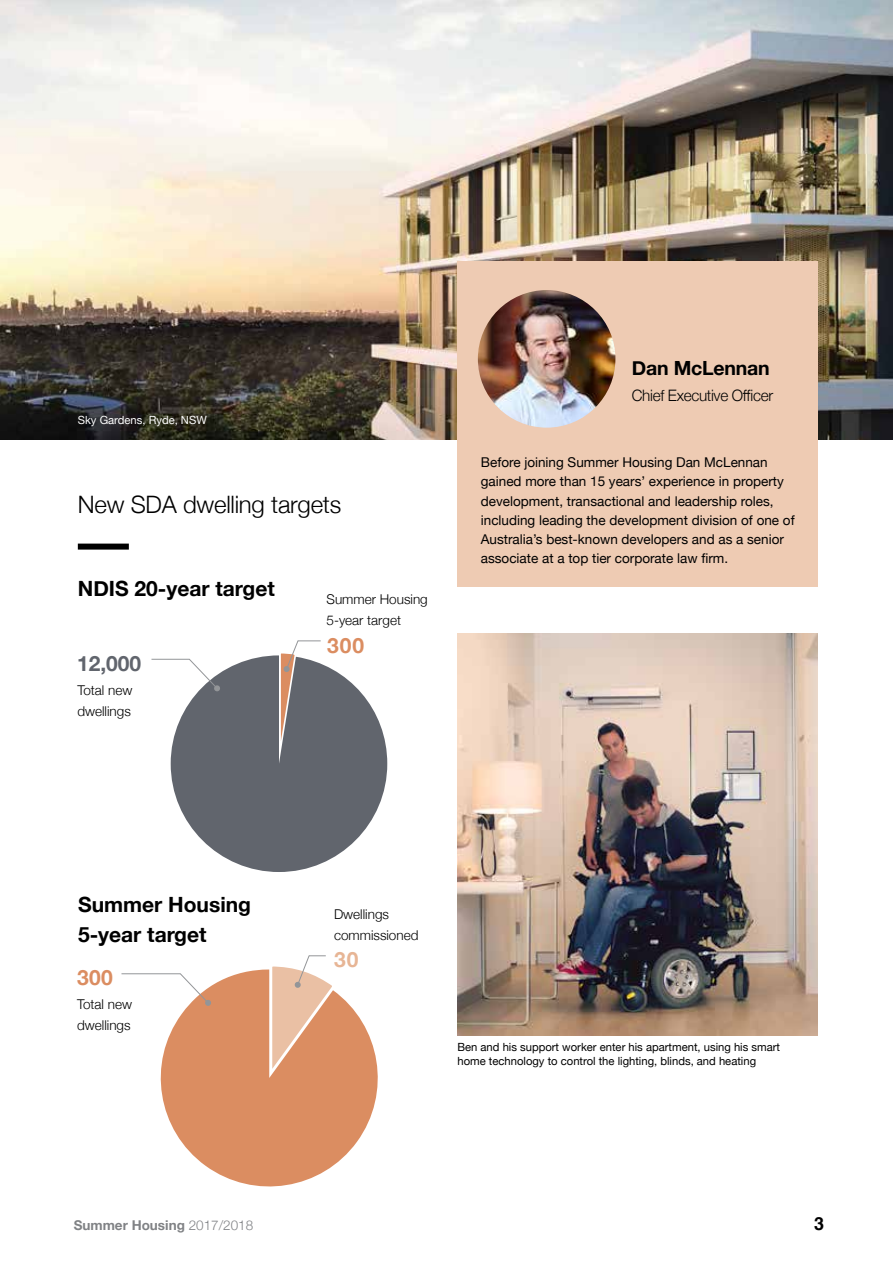
<style>
.page{position:relative;width:893px;height:1263px;background:#fff}
.page>*{position:absolute;margin:0;border:0;box-sizing:border-box;transform-origin:0 0}
.t1{font:300 24px "Helvetica Neue";letter-spacing:-.01em;color:#000}
.t2{font:700 21px/30.3px "Helvetica Neue";color:#000}
.t3{font:700 21px "Helvetica Neue";color:#61656d}
.t4{font:700 21px "Helvetica Neue";letter-spacing:.03em;color:#db8d61}
.t5{font:700 21px "Helvetica Neue";color:#e7b595}
.t6{font:700 19.5px "Helvetica Neue";letter-spacing:-.01em;color:#000}
.t7{font:700 18px "Helvetica";color:#000}
.t8{font:300 15.75px "Helvetica Neue";letter-spacing:-.02em;color:#000}
.t9{font:13.5px/19.2px "Helvetica Neue";color:#000}
.t10{font:300 13.5px/21px "Helvetica Neue";color:#000}
.t11{font:700 13.5px "Helvetica Neue";color:#808285}
.t12{font:11.25px/13.5px "Helvetica Neue";color:#000}
.t13{font:11.25px "Helvetica Neue";color:#fff}
.s1{font-weight:300}
</style>
<div class="page">
<img style="left:1px;top:0;width:892px;height:439px">
<svg style="left:171px;top:655px;width:216px;height:217px;fill:#61656d"></svg>
<svg style="left:188px;top:658px;width:32px;height:34px"></svg>
<hr style="left:151px;top:659px;width:38px;height:1px;background:#939598">
<svg style="left:272px;top:955px;width:54px;height:14px"></svg>
<svg style="left:146px;top:969px;width:232px;height:218px;fill:#db8d61"></svg>
<svg style="left:179px;top:972px;width:32px;height:34px"></svg>
<hr style="left:121px;top:973px;width:59px;height:1px;background:#939598">
<svg style="left:276px;top:640px;width:45px;height:124px"></svg>
<div style="left:78px;top:544px;width:51px;height:6px;background:#000"></div>
<img style="left:457px;top:634px;width:360px;height:401px">
<div style="left:457px;top:261px;width:360px;height:326px;background:#eecbb3"></div>
<img style="left:478px;top:290px;width:137px;height:138px;border-radius:69px">
<p class="t13" style="left:78px;top:411px;width:130px">Sky Gardens, Ryde, NSW</p>
<h1 class="t1" style="left:78px;top:485px;width:265px">New SDA dwelling targets</h1>
<h2 class="t2" style="left:78px;top:574px;width:198px">NDIS 20-year target</h2>
<h2 class="t3" style="left:77px;top:647px;width:66px">12,000</h2>
<p class="t10" style="left:77px;top:678px;width:57px">Total new dwellings</p>
<p class="t10" style="left:326px;top:588px;width:103px">Summer Housing<br>5-year target</p>
<h2 class="t4" style="left:327px;top:629px;width:39px">300</h2>
<h3 class="t6" style="left:632px;top:353px;width:140px">Dan McLennan</h3>
<p class="t8" style="left:632px;top:382px;width:143px">Chief Executive Officer</p>
<p class="t9" style="left:481px;top:454px;width:315px">Before joining Summer Housing Dan McLennan gained more than 15 years’ experience in property development, transactional and leadership roles, including leading the development division of one of Australia’s best-known developers and as a senior associate at a top tier corporate law firm.</p>
<h2 class="t2" style="left:78px;top:889px;width:175px">Summer Housing<br>5-year target</h2>
<h2 class="t4" style="left:77px;top:961px;width:37px">300</h2>
<p class="t10" style="left:77px;top:992px;width:57px">Total new dwellings</p>
<p class="t10" style="left:334px;top:902px;width:86px">Dwellings commissioned</p>
<h2 class="t5" style="left:334px;top:943px;width:26px">30</h2>
<p class="t12" style="left:457px;top:1041px;width:324px">Ben and his support worker enter his apartment, using his smart home technology to control the lighting, blinds, and heating</p>
<p class="t11" style="left:74px;top:1214px;width:181px">Summer Housing <span class="s1">2017/2018</span></p>
<h3 class="t7" style="left:814px;top:1209px;width:12px">3</h3>
</div>
